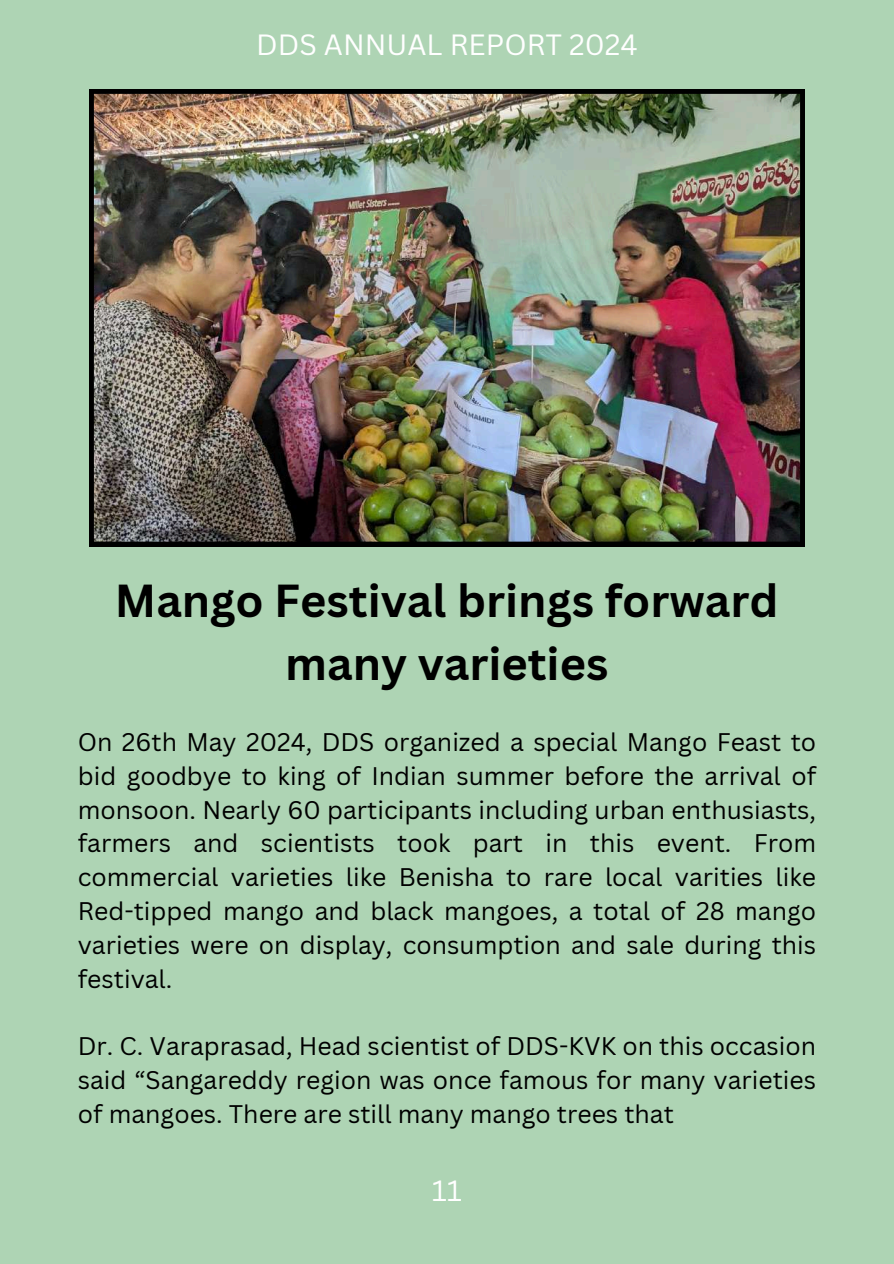
<style>
.page{position:relative;width:894px;height:1264px;background:#fff}
.page>*{position:absolute;margin:0;border:0;box-sizing:border-box;transform-origin:0 0}
.t1{font:700 45px/63px "Canva Sans";color:#000;text-align:center}
.t2{font:28.5px "Canva Sans";color:#fff}
.t3{font:24.75px/33.8px "Canva Sans";color:#000;text-align:justify}
</style>
<div class="page">
<div style="left:0;top:0;width:893px;height:1263px;background:#aed4b4"></div>
<img style="left:89px;top:89px;width:715px;height:457px">
<p class="t2" style="left:256px;top:24px;width:383px">DDS ANNUAL REPORT 2024</p>
<h1 class="t1" style="left:115px;top:568px;width:665px">Mango Festival brings forward many varieties</h1>
<p class="t3" style="left:78px;top:724px;width:739px">On 26th May 2024, DDS organized a special Mango Feast to bid goodbye to king of Indian summer before the arrival of monsoon. Nearly 60 participants including urban enthusiasts, farmers and scientists took part in this event. From commercial varieties like Benisha to rare local varities like Red-tipped mango and black mangoes, a total of 28 mango varieties were on display, consumption and sale during this festival.</p>
<p class="t3" style="left:78px;top:1028px;width:739px">Dr. C. Varaprasad, Head scientist of DDS-KVK on this occasion said “Sangareddy region was once famous for many varieties of mangoes. There are still many mango trees that</p>
<p class="t2" style="left:431px;top:1170px;width:32px">11</p>
</div>
